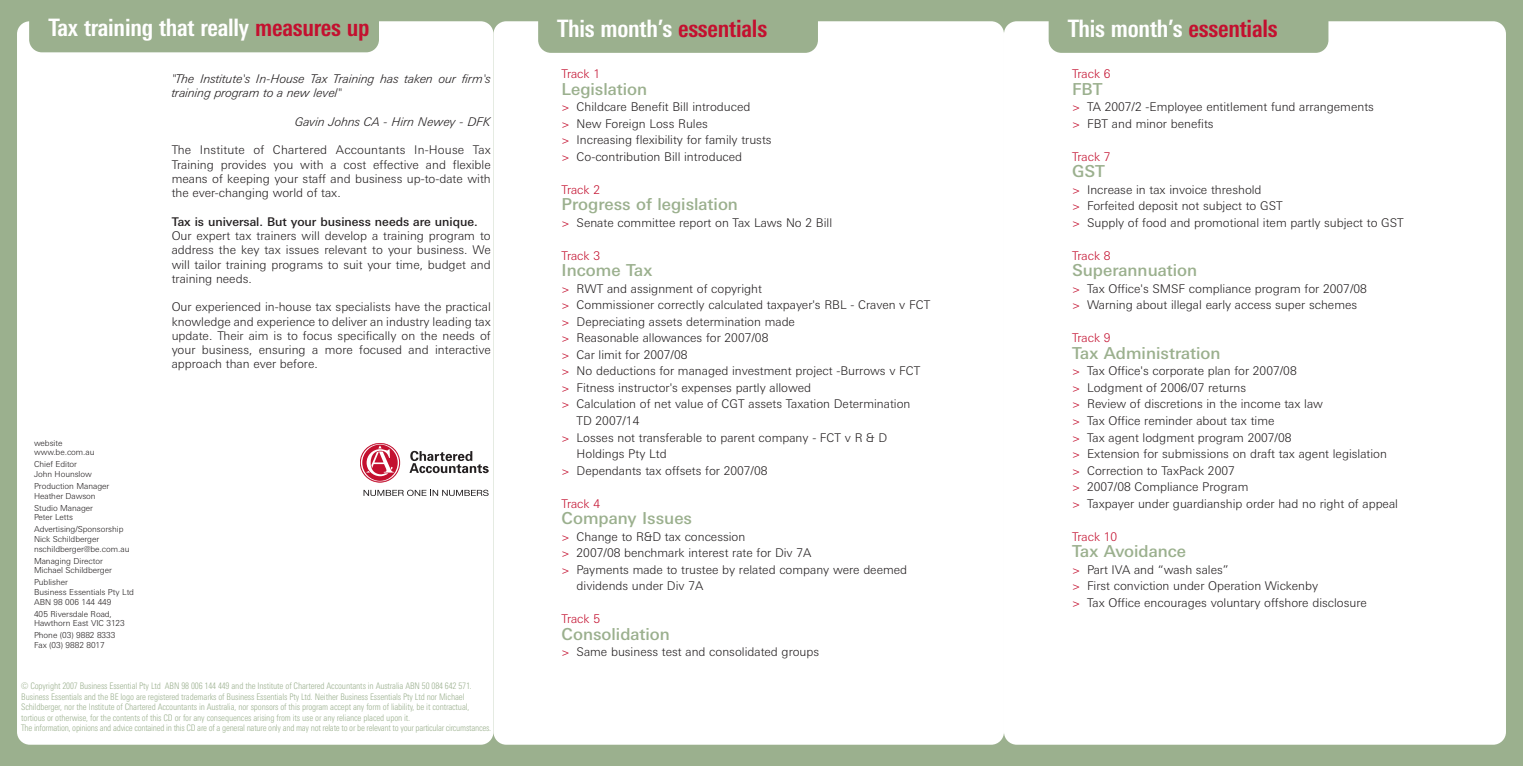
<style>
.page{position:relative;width:1523px;height:766px;background:#fff}
.page>*{position:absolute;margin:0;border:0;box-sizing:border-box;transform-origin:0 0}
.t1{font:700 condensed 24px "Linotype Univers";letter-spacing:-.01em;color:#fff}
.t2{font:500 16.5px "Linotype Univers Basic";color:#9bb08e}
.t3{font:300 12px/16.5px "Linotype Univers Basic";color:#231f20}
.t4{font:italic 300 12px/14.2px "Linotype Univers Basic";color:#231f20}
.t5{font:300 12px "Linotype Univers Basic";color:#c3102f}
.t6{font:500 12px "Linotype Univers Basic";color:#231f20}
.t7{font:300 condensed 9px/10.5px "Linotype Univers";letter-spacing:-.015em;color:#9bb08e}
.t8{font:300 8.25px/9.8px "Linotype Univers Basic";letter-spacing:-.005em;color:#231f20}
.s1{color:#c3102f}
</style>
<div class="page">
<div style="left:0;top:0;width:510px;height:765px;background:#9bb08e"></div>
<div style="left:17px;top:21px;width:476px;height:723px;background:#fff;border-radius:13px"></div>
<div style="left:29px;top:8px;width:350px;height:44px;background:#9bb08e;border-radius:13px"></div>
<svg style="left:360px;top:443px;width:39px;height:39px"></svg>
<div style="left:360px;top:442px;width:40px;height:40px;border:1px solid #c3102f;border-radius:50%"></div>
<div style="left:361px;top:443px;width:38px;height:38px;border:1px solid #fff;border-radius:50%"></div>
<svg style="left:366px;top:446px;width:28px;height:30px"></svg>
<svg style="left:409px;top:451px;width:79px;height:22px"></svg>
<svg style="left:363px;top:489px;width:125px;height:7px"></svg>
<div style="left:510px;top:0;width:510px;height:765px;background:#9bb08e"></div>
<div style="left:493px;top:21px;width:510px;height:723px;background:#fff;border-radius:13px"></div>
<div style="left:1020px;top:0;width:502px;height:765px;background:#9bb08e"></div>
<div style="left:1003px;top:21px;width:502px;height:723px;background:#fff;border-radius:13px"></div>
<div style="left:1048px;top:8px;width:280px;height:45px;background:#9bb08e;border-radius:13px"></div>
<div style="left:538px;top:8px;width:280px;height:45px;background:#9bb08e;border-radius:13px"></div>
<h1 class="t1" style="left:48px;top:19px;width:322px">Tax training that really <span class="s1">measures up</span></h1>
<h1 class="t1" style="left:1067px;top:20px;width:211px">This month’s <span class="s1">essentials</span></h1>
<p class="t5" style="left:1071px;top:69px;width:40px">Track 6</p>
<h2 class="t2" style="left:1071px;top:83px;width:32px">FBT</h2>
<p class="t3" style="left:1071px;top:100px;width:303px"><span class="s1">&gt;</span> TA 2007/2 -Employee entitlement fund arrangements <span class="s1">&gt;</span> FBT and minor benefits</p>
<p class="t5" style="left:1071px;top:152px;width:40px">Track 7</p>
<h2 class="t2" style="left:1071px;top:165px;width:34px">GST</h2>
<p class="t3" style="left:1071px;top:182px;width:333px"><span class="s1">&gt;</span> Increase in tax invoice threshold<br><span class="s1">&gt;</span> Forfeited deposit not subject to GST<br><span class="s1">&gt;</span> Supply of food and promotional item partly subject to GST</p>
<p class="t5" style="left:1071px;top:251px;width:40px">Track 8</p>
<h2 class="t2" style="left:1071px;top:264px;width:127px">Superannuation</h2>
<p class="t3" style="left:1071px;top:281px;width:296px"><span class="s1">&gt;</span> Tax Office's SMSF compliance program for 2007/08 <span class="s1">&gt;</span> Warning about illegal early access super schemes</p>
<p class="t5" style="left:1071px;top:333px;width:40px">Track 9</p>
<h2 class="t2" style="left:1071px;top:347px;width:150px">Tax Administration</h2>
<p class="t3" style="left:1071px;top:364px;width:327px"><span class="s1">&gt;</span> Tax Office's corporate plan for 2007/08<br><span class="s1">&gt;</span> Lodgment of 2006/07 returns<br><span class="s1">&gt;</span> Review of discretions in the income tax law<br><span class="s1">&gt;</span> Tax Office reminder about tax time<br><span class="s1">&gt;</span> Tax agent lodgment program 2007/08<br><span class="s1">&gt;</span> Extension for submissions on draft tax agent legislation <span class="s1">&gt;</span> Correction to TaxPack 2007<br><span class="s1">&gt;</span> 2007/08 Compliance Program<br><span class="s1">&gt;</span> Taxpayer under guardianship order had no right of appeal</p>
<p class="t5" style="left:1071px;top:531px;width:47px">Track 10</p>
<h2 class="t2" style="left:1071px;top:545px;width:116px">Tax Avoidance</h2>
<p class="t3" style="left:1071px;top:562px;width:296px"><span class="s1">&gt;</span> Part IVA and “wash sales”<br><span class="s1">&gt;</span> First conviction under Operation Wickenby<br><span class="s1">&gt;</span> Tax Office encourages voluntary offshore disclosure</p>
<h1 class="t1" style="left:557px;top:20px;width:211px">This month’s <span class="s1">essentials</span></h1>
<p class="t5" style="left:561px;top:69px;width:40px">Track 1</p>
<h2 class="t2" style="left:561px;top:83px;width:87px">Legislation</h2>
<p class="t3" style="left:561px;top:100px;width:212px"><span class="s1">&gt;</span> Childcare Benefit Bill introduced<br><span class="s1">&gt;</span> New Foreign Loss Rules<br><span class="s1">&gt;</span> Increasing flexibility for family trusts <span class="s1">&gt;</span> Co-contribution Bill introduced</p>
<p class="t5" style="left:561px;top:185px;width:40px">Track 2</p>
<h2 class="t2" style="left:561px;top:198px;width:178px">Progress of legislation</h2>
<p class="t3" style="left:561px;top:215px;width:272px"><span class="s1">&gt;</span> Senate committee report on Tax Laws No 2 Bill</p>
<p class="t5" style="left:561px;top:251px;width:40px">Track 3</p>
<h2 class="t2" style="left:561px;top:264px;width:92px">Income Tax</h2>
<p class="t3" style="left:561px;top:281px;width:202px"><span class="s1">&gt;</span> RWT and assignment of copyright</p>
<p class="t3" style="left:561px;top:298px;width:370px"><span class="s1">&gt;</span> Commissioner correctly calculated taxpayer's RBL - Craven v FCT</p>
<p class="t3" style="left:561px;top:314px;width:235px"><span class="s1">&gt;</span> Depreciating assets determination made</p>
<p class="t3" style="left:561px;top:331px;width:208px"><span class="s1">&gt;</span> Reasonable allowances for 2007/08</p>
<p class="t3" style="left:561px;top:347px;width:128px"><span class="s1">&gt;</span> Car limit for 2007/08</p>
<p class="t3" style="left:561px;top:364px;width:360px"><span class="s1">&gt;</span> No deductions for managed investment project -Burrows v FCT</p>
<p class="t3" style="left:561px;top:380px;width:251px"><span class="s1">&gt;</span> Fitness instructor's expenses partly allowed</p>
<p class="t3" style="left:561px;top:397px;width:350px"><span class="s1">&gt;</span> Calculation of net value of CGT assets Taxation Determination</p>
<p class="t3" style="left:576px;top:413px;width:64px">TD 2007/14</p>
<p class="t3" style="left:561px;top:430px;width:327px"><span class="s1">&gt;</span> Losses not transferable to parent company - FCT v R &amp; D</p>
<p class="t3" style="left:576px;top:446px;width:92px">Holdings Pty Ltd</p>
<p class="t3" style="left:561px;top:463px;width:207px"><span class="s1">&gt;</span> Dependants tax offsets for 2007/08</p>
<p class="t5" style="left:561px;top:498px;width:40px">Track 4</p>
<h2 class="t2" style="left:561px;top:512px;width:132px">Company Issues</h2>
<p class="t3" style="left:561px;top:529px;width:185px"><span class="s1">&gt;</span> Change to R&amp;D tax concession</p>
<p class="t3" style="left:561px;top:545px;width:251px"><span class="s1">&gt;</span> 2007/08 benchmark interest rate for Div 7A</p>
<p class="t3" style="left:561px;top:562px;width:347px"><span class="s1">&gt;</span> Payments made to trustee by related company were deemed</p>
<p class="t3" style="left:576px;top:578px;width:128px">dividends under Div 7A</p>
<p class="t5" style="left:561px;top:614px;width:40px">Track 5</p>
<h2 class="t2" style="left:561px;top:627px;width:110px">Consolidation</h2>
<p class="t3" style="left:561px;top:644px;width:259px"><span class="s1">&gt;</span> Same business test and consolidated groups</p>
<p class="t4" style="left:172px;top:73px;width:320px">"The Institute's In-House Tax Training has taken our firm's training program to a new level"</p>
<p class="t4" style="left:295px;top:115px;width:197px">Gavin Johns CA - Hirn Newey - DFK</p>
<p class="t3" style="left:172px;top:144px;width:321px;line-height:14.2px;text-align:justify">The Institute of Chartered Accountants In-House Tax Training provides you with a cost effective and flexible means of keeping your staff and business up-to-date with the ever-changing world of tax.</p>
<p class="t6" style="left:172px;top:217px;width:308px">Tax is universal. But your business needs are unique.</p>
<p class="t3" style="left:172px;top:229px;width:320px;line-height:14.2px;text-align:justify">Our expert tax trainers will develop a training program to address the key tax issues relevant to your business. We will tailor training programs to suit your time, budget and training needs.</p>
<p class="t3" style="left:172px;top:301px;width:321px;line-height:14.2px;text-align:justify">Our experienced in-house tax specialists have the practical knowledge and experience to deliver an industry leading tax update. Their aim is to focus specifically on the needs of your business, ensuring a more focused and interactive approach than ever before.</p>
<p class="t8" style="left:34px;top:438px;width:62px">website www.be.com.au</p>
<p class="t8" style="left:34px;top:460px;width:59px">Chief Editor<br>John Hounslow</p>
<p class="t8" style="left:34px;top:481px;width:77px">Production Manager<br>Heather Dawson</p>
<p class="t8" style="left:34px;top:503px;width:60px">Studio Manager<br>Peter Letts</p>
<p class="t8" style="left:34px;top:525px;width:97px">Advertising/Sponsorship<br>Nick Schildberger nschildberger@be.com.au</p>
<p class="t8" style="left:34px;top:556px;width:79px">Managing Director<br>Michael Schildberger</p>
<p class="t8" style="left:34px;top:578px;width:102px">Publisher<br>Business Essentials Pty Ltd<br>ABN 98 006 144 449</p>
<p class="t8" style="left:34px;top:609px;width:92px">405 Riversdale Road,<br>Hawthorn East VIC 3123</p>
<p class="t8" style="left:34px;top:631px;width:83px">Phone (03) 9882 8333<br>Fax (03) 9882 8017</p>
<p class="t7" style="left:21px;top:681px;width:471px">© Copyright 2007 Business Essential Pty Ltd ABN 98 006 144 449 and the Institute of Chartered Accountants in Australia ABN 50 084 642 571.<br>Business Essentials and the BE logo are registered trademarks of Business Essentials Pty Ltd. Neither Business Essentials Pty Ltd nor Michael Schildberger, nor the Institute of Chartered Accountants in Australia, nor sponsors of this program accept any form of liability, be it contractual, tortious or otherwise, for the contents of this CD or for any consequences arising from its use or any reliance placed upon it.<br>The information, opinions and advice contained in this CD are of a general nature only and may not relate to or be relevant to your particular circumstances.</p>
</div>
